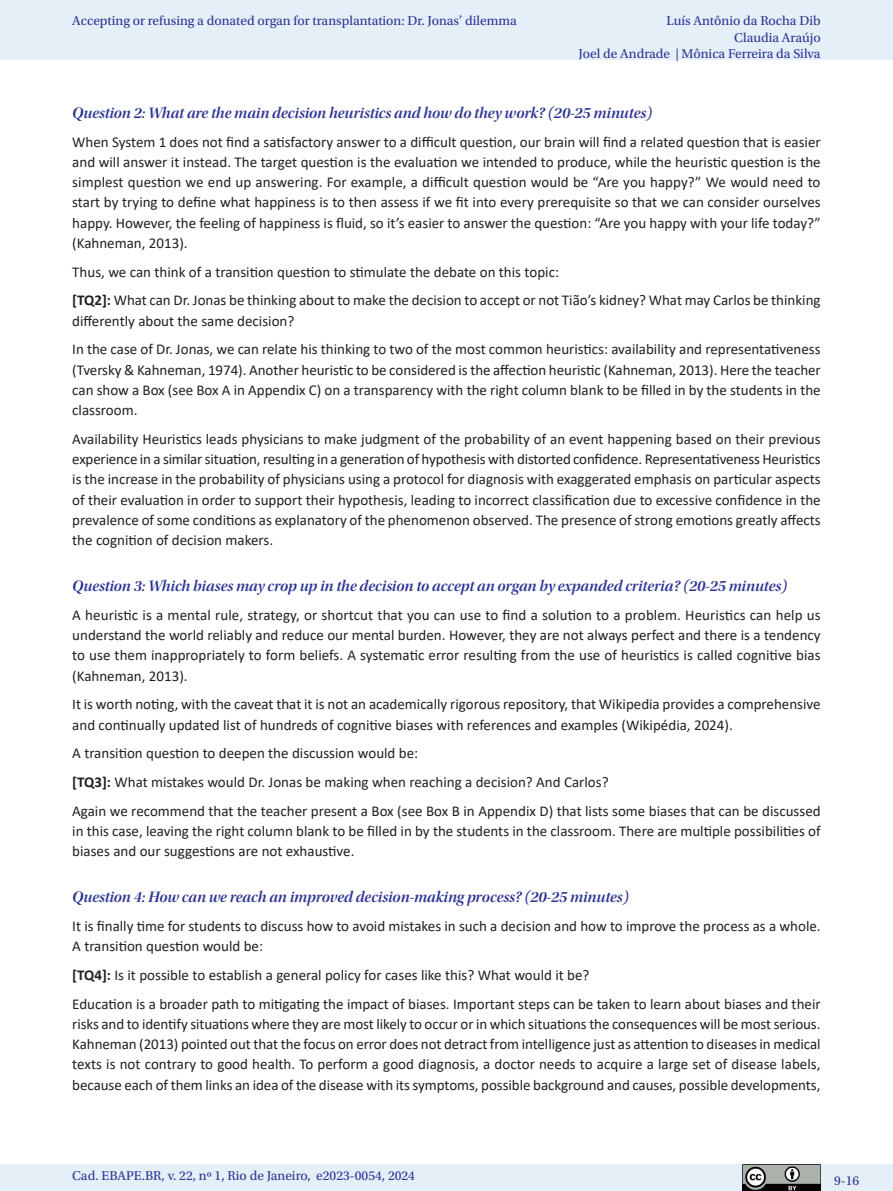
<style>
.page{position:relative;width:893px;height:1191px;background:#fff}
.page>*{position:absolute;margin:0;border:0;box-sizing:border-box;transform-origin:0 0}
._07_2_sub3{font:15.75px "Utopia Std Semibold Disp It";color:#2b3393}
._06_0_texto{font:15px/20.2px "Calibri";color:#231f20;text-align:justify}
.t1{font:13.5px/16.5px "Utopia Std";color:#2b3393;text-align:right}
.s1{font-weight:700}
</style>
<div class="page">
<div style="left:0;top:0;width:893px;height:60px;background:#e4eff8"></div>
<div style="left:0;top:1164px;width:893px;height:27px;background:#e4eff8"></div>
<img style="left:743px;top:1164px;width:78px;height:27px">
<p class="t1" style="left:72px;top:13px;width:446px">Accepting or refusing a donated organ for transplantation: Dr. Jonas’ dilemma</p>
<p class="t1" style="left:579px;top:13px;width:244px">Luís Antônio da Rocha Dib<br>Claudia Araújo<br>Joel de Andrade | Mônica Ferreira da Silva</p>
<p class="_07_2_sub3" style="left:72px;top:104px;width:581px">Question 2: What are the main decision heuristics and how do they work? (20-25 minutes)</p>
<p class="_06_0_texto" style="left:72px;top:131px;width:750px">When System 1 does not find a satisfactory answer to a difficult question, our brain will find a related question that is easier and will answer it instead. The target question is the evaluation we intended to produce, while the heuristic question is the simplest question we end up answering. For example, a difficult question would be “Are you happy?” We would need to start by trying to define what happiness is to then assess if we fit into every prerequisite so that we can consider ourselves happy. However, the feeling of happiness is fluid, so it’s easier to answer the question: “Are you happy with your life today?” (Kahneman, 2013).</p>
<p class="_06_0_texto" style="left:72px;top:261px;width:488px">Thus, we can think of a transition question to stimulate the debate on this topic:</p>
<p class="_06_0_texto" style="left:72px;top:290px;width:750px"><span class="s1">[TQ2]:</span> What can Dr. Jonas be thinking about to make the decision to accept or not Tião’s kidney? What may Carlos be thinking differently about the same decision?</p>
<p class="_06_0_texto" style="left:72px;top:339px;width:750px">In the case of Dr. Jonas, we can relate his thinking to two of the most common heuristics: availability and representativeness (Tversky &amp; Kahneman, 1974). Another heuristic to be considered is the affection heuristic (Kahneman, 2013). Here the teacher can show a Box (see Box A in Appendix C) on a transparency with the right column blank to be filled in by the students in the classroom.</p>
<p class="_06_0_texto" style="left:72px;top:428px;width:750px">Availability Heuristics leads physicians to make judgment of the probability of an event happening based on their previous experience in a similar situation, resulting in a generation of hypothesis with distorted confidence. Representativeness Heuristics is the increase in the probability of physicians using a protocol for diagnosis with exaggerated emphasis on particular aspects of their evaluation in order to support their hypothesis, leading to incorrect classification due to excessive confidence in the prevalence of some conditions as explanatory of the phenomenon observed. The presence of strong emotions greatly affects the cognition of decision makers.</p>
<p class="_07_2_sub3" style="left:72px;top:577px;width:716px">Question 3: Which biases may crop up in the decision to accept an organ by expanded criteria? (20-25 minutes)</p>
<p class="_06_0_texto" style="left:72px;top:604px;width:750px">A heuristic is a mental rule, strategy, or shortcut that you can use to find a solution to a problem. Heuristics can help us understand the world reliably and reduce our mental burden. However, they are not always perfect and there is a tendency to use them inappropriately to form beliefs. A systematic error resulting from the use of heuristics is called cognitive bias (Kahneman, 2013).</p>
<p class="_06_0_texto" style="left:72px;top:694px;width:750px">It is worth noting, with the caveat that it is not an academically rigorous repository, that Wikipedia provides a comprehensive and continually updated list of hundreds of cognitive biases with references and examples (Wikipédia, 2024).</p>
<p class="_06_0_texto" style="left:72px;top:743px;width:347px">A transition question to deepen the discussion would be:</p>
<p class="_06_0_texto" style="left:72px;top:771px;width:538px"><span class="s1">[TQ3]:</span> What mistakes would Dr. Jonas be making when reaching a decision? And Carlos?</p>
<p class="_06_0_texto" style="left:72px;top:800px;width:750px">Again we recommend that the teacher present a Box (see Box B in Appendix D) that lists some biases that can be discussed in this case, leaving the right column blank to be filled in by the students in the classroom. There are multiple possibilities of biases and our suggestions are not exhaustive.</p>
<p class="_07_2_sub3" style="left:72px;top:888px;width:558px">Question 4: How can we reach an improved decision-making process? (20-25 minutes)</p>
<p class="_06_0_texto" style="left:72px;top:915px;width:750px">It is finally time for students to discuss how to avoid mistakes in such a decision and how to improve the process as a whole.<br>A transition question would be:</p>
<p class="_06_0_texto" style="left:72px;top:964px;width:519px"><span class="s1">[TQ4]:</span> Is it possible to establish a general policy for cases like this? What would it be?</p>
<p class="_06_0_texto" style="left:72px;top:993px;width:750px">Education is a broader path to mitigating the impact of biases. Important steps can be taken to learn about biases and their risks and to identify situations where they are most likely to occur or in which situations the consequences will be most serious.<br>Kahneman (2013) pointed out that the focus on error does not detract from intelligence just as attention to diseases in medical texts is not contrary to good health. To perform a good diagnosis, a doctor needs to acquire a large set of disease labels, because each of them links an idea of the disease with its symptoms, possible background and causes, possible developments,</p>
<p class="t1" style="left:72px;top:1167px;width:344px">Cad. EBAPE.BR, v. 22, nº 1, Rio de Janeiro, e2023-0054, 2024</p>
<p class="t1" style="left:834px;top:1172px;width:27px">9-16</p>
</div>
